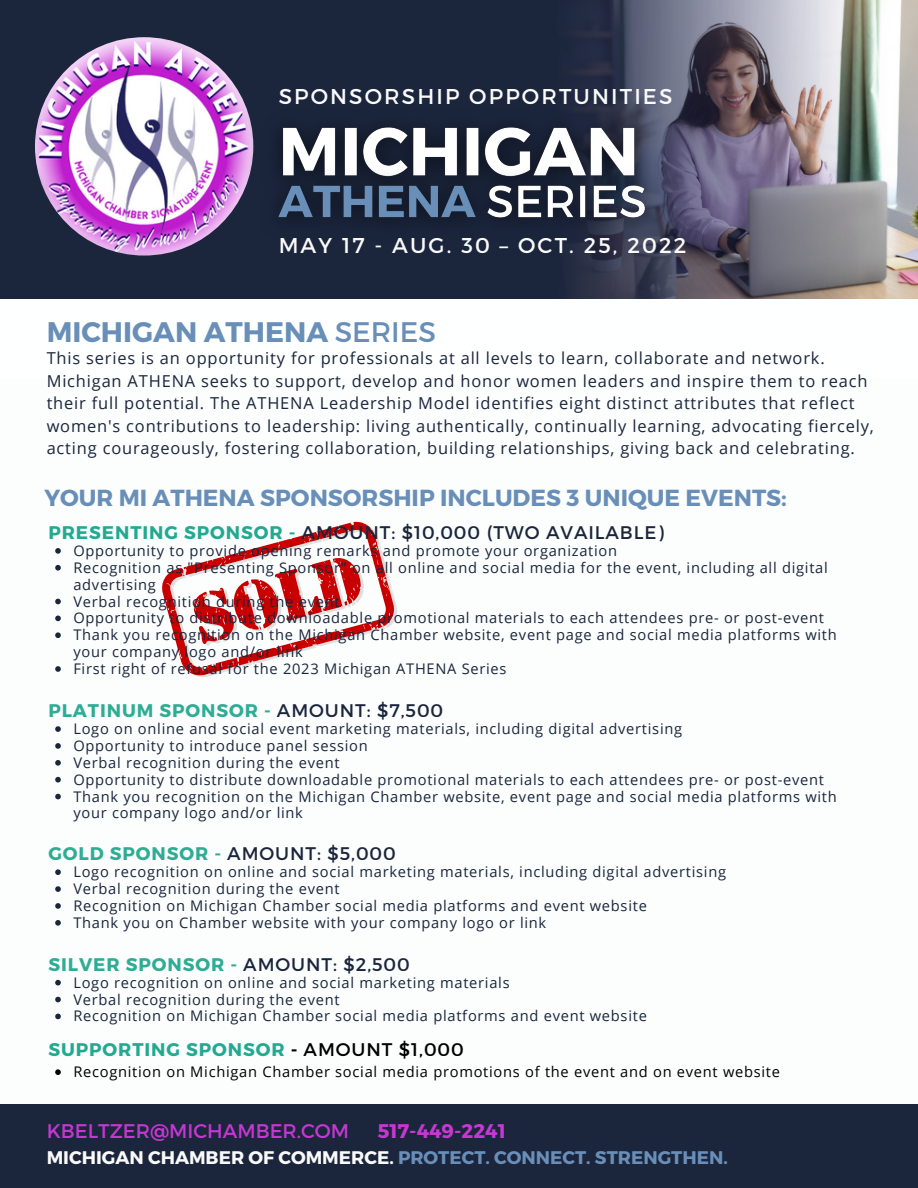
<style>
.page{position:relative;width:918px;height:1188px;background:#fbfefd}
.page>*{position:absolute;margin:0;border:0;box-sizing:border-box;transform-origin:0 0}
.t1{font:700 28.35px "Montserrat";color:#698fb9}
.t2{font:25.35px "Montserrat";letter-spacing:.1em;color:#fafafa}
.t3{font:700 23.25px "Montserrat";color:#698fb9}
.t4{font:21.45px "Montserrat";letter-spacing:.1em;color:#fafafa}
.t5{font:19.8px "Montserrat";color:#c538d2}
.t6{font:700 19.8px "Montserrat";color:#c538d2}
.t7{font:18.3px "Montserrat";letter-spacing:.05em;color:#1b253c}
.t8{font:700 18.3px "Montserrat";letter-spacing:.05em;color:#2fac94}
.t9{font:700 18.3px "Montserrat";color:#698fb9}
.t10{font:700 18.3px "Montserrat";letter-spacing:.05em;color:#23a991}
.t11{font:16.5px/22.5px "Open Sans";letter-spacing:.05em;color:#1b253c}
.t12{font:14.7px/16.8px "Open Sans";letter-spacing:.05em;color:#1b253c}
.t13{font:14.7px "Open Sans";letter-spacing:.05em;color:#000}
.s1{font-weight:400}
.s2{font-weight:700;color:#23a991}
.s3{font-weight:400;color:#1b253c}
.s4{font-weight:700;color:#2fac94}
.s5{color:#000}
.s6{font-weight:400;color:#000}
.s7{color:#fafafa}
</style>
<div class="page">
<div style="left:0;top:1104px;width:918px;height:84px;background:#1b253c"></div>
<img style="left:859px;top:0;width:59px;height:299px">
<div style="left:0;top:0;width:557px;height:306px;background:#1b253c"></div>
<img style="left:557px;top:0;width:302px;height:299px">
<div style="left:0;top:299px;width:918px;height:80px;background:#feffff"></div>
<img style="left:35px;top:37px;width:218px;height:219px;border-radius:50%">
<svg style="left:162px;top:521px;width:235px;height:156px"></svg>
<img style="left:248px;top:80px;width:437px;height:177px">
<svg style="left:55px;top:548px;width:6px;height:6px"></svg>
<svg style="left:55px;top:565px;width:6px;height:6px"></svg>
<svg style="left:55px;top:599px;width:6px;height:5px"></svg>
<svg style="left:55px;top:616px;width:6px;height:5px"></svg>
<svg style="left:55px;top:632px;width:6px;height:6px"></svg>
<svg style="left:55px;top:666px;width:6px;height:6px"></svg>
<svg style="left:55px;top:726px;width:6px;height:6px"></svg>
<svg style="left:55px;top:743px;width:6px;height:6px"></svg>
<svg style="left:55px;top:760px;width:6px;height:6px"></svg>
<svg style="left:55px;top:777px;width:6px;height:5px"></svg>
<svg style="left:55px;top:794px;width:6px;height:5px"></svg>
<svg style="left:55px;top:869px;width:6px;height:6px"></svg>
<svg style="left:55px;top:886px;width:6px;height:6px"></svg>
<svg style="left:55px;top:903px;width:6px;height:6px"></svg>
<svg style="left:55px;top:920px;width:6px;height:6px"></svg>
<svg style="left:55px;top:980px;width:6px;height:5px"></svg>
<svg style="left:55px;top:997px;width:6px;height:5px"></svg>
<svg style="left:55px;top:1014px;width:6px;height:5px"></svg>
<svg style="left:55px;top:1069px;width:6px;height:6px"></svg>
<p class="t4" style="left:279px;top:82px;width:395px">SPONSORSHIP OPPORTUNITIES</p>
<p class="t2" style="left:72px;top:86px;width:464px">MAY 18 - AUG. 31- OCT. 26, 2021</p>
<p class="t4" style="left:279px;top:232px;width:409px">MAY 17 - AUG. 30 – OCT. 25, 2022</p>
<p class="t1" style="left:47px;top:313px;width:391px">MICHIGAN ATHENA <span class="s1">SERIES</span></p>
<p class="t11" style="left:47px;top:346px;width:829px">This series is an opportunity for professionals at all levels to learn, collaborate and network.<br>Michigan ATHENA seeks to support, develop and honor women leaders and inspire them to reach their full potential. The ATHENA Leadership Model identifies eight distinct attributes that reflect women's contributions to leadership: living authentically, continually learning, advocating fiercely, acting courageously, fostering collaboration, building relationships, giving back and celebrating.</p>
<p class="t3" style="left:44px;top:482px;width:744px">YOUR MI ATHENA SPONSORSHIP INCLUDES 3 UNIQUE EVENTS:</p>
<p class="t7" style="left:48px;top:521px;width:617px"><span class="s2">PRESENTING SPONSOR -</span> AMOUNT: $10,000 (TWO AVAILABLE)</p>
<p class="t12" style="left:73px;top:542px;width:545px">Opportunity to provide opening remarks and promote your organization</p>
<p class="t12" style="left:73px;top:559px;width:756px">Recognition as "Presenting Sponsor" on all online and social media for the event, including all digital advertising</p>
<p class="t12" style="left:73px;top:592px;width:268px">Verbal recognition during the event</p>
<p class="t12" style="left:73px;top:609px;width:752px">Opportunity to distribute downloadable promotional materials to each attendees pre- or post-event</p>
<p class="t12" style="left:73px;top:626px;width:765px">Thank you recognition on the Michigan Chamber website, event page and social media platforms with your company logo and/or link</p>
<p class="t12" style="left:73px;top:660px;width:435px">First right of refusal for the 2023 Michigan ATHENA Series</p>
<p class="t8" style="left:48px;top:699px;width:396px">PLATINUM SPONSOR - <span class="s3">AMOUNT: $7,500</span></p>
<p class="t12" style="left:73px;top:720px;width:610px">Logo on online and social event marketing materials, including digital advertising</p>
<p class="t12" style="left:73px;top:737px;width:296px">Opportunity to introduce panel session</p>
<p class="t12" style="left:73px;top:754px;width:268px">Verbal recognition during the event</p>
<p class="t12" style="left:73px;top:771px;width:752px">Opportunity to distribute downloadable promotional materials to each attendees pre- or post-event</p>
<p class="t12" style="left:73px;top:788px;width:765px">Thank you recognition on the Michigan Chamber website, event page and social media platforms with your company logo and/or link</p>
<p class="t7" style="left:48px;top:842px;width:349px"><span class="s4">GOLD SPONSOR -</span> AMOUNT: $5,000</p>
<p class="t12" style="left:73px;top:863px;width:654px">Logo recognition on online and social marketing materials, including digital advertising</p>
<p class="t12" style="left:73px;top:880px;width:268px">Verbal recognition during the event</p>
<p class="t12" style="left:73px;top:897px;width:575px">Recognition on Michigan Chamber social media platforms and event website</p>
<p class="t12" style="left:73px;top:914px;width:474px">Thank you on Chamber website with your company logo or link</p>
<p class="t8" style="left:48px;top:952px;width:363px">SILVER SPONSOR - <span class="s3">AMOUNT: $2,500</span></p>
<p class="t12" style="left:73px;top:974px;width:438px">Logo recognition on online and social marketing materials</p>
<p class="t12" style="left:73px;top:991px;width:268px">Verbal recognition during the event</p>
<p class="t12" style="left:73px;top:1007px;width:575px">Recognition on Michigan Chamber social media platforms and event website</p>
<p class="t10" style="left:48px;top:1037px;width:417px">SUPPORTING SPONSOR <span class="s5">-</span> <span class="s6">AMOUNT $1,000</span></p>
<p class="t13" style="left:73px;top:1062px;width:708px">Recognition on Michigan Chamber social media promotions of the event and on event website</p>
<p class="t5" style="left:47px;top:1118px;width:304px">KBELTZER@MICHAMBER.COM</p>
<p class="t6" style="left:378px;top:1118px;width:130px">517-449-2241</p>
<p class="t9" style="left:47px;top:1146px;width:683px"><span class="s7">MICHIGAN CHAMBER OF COMMERCE.</span> PROTECT. CONNECT. STRENGTHEN.</p>
</div>
